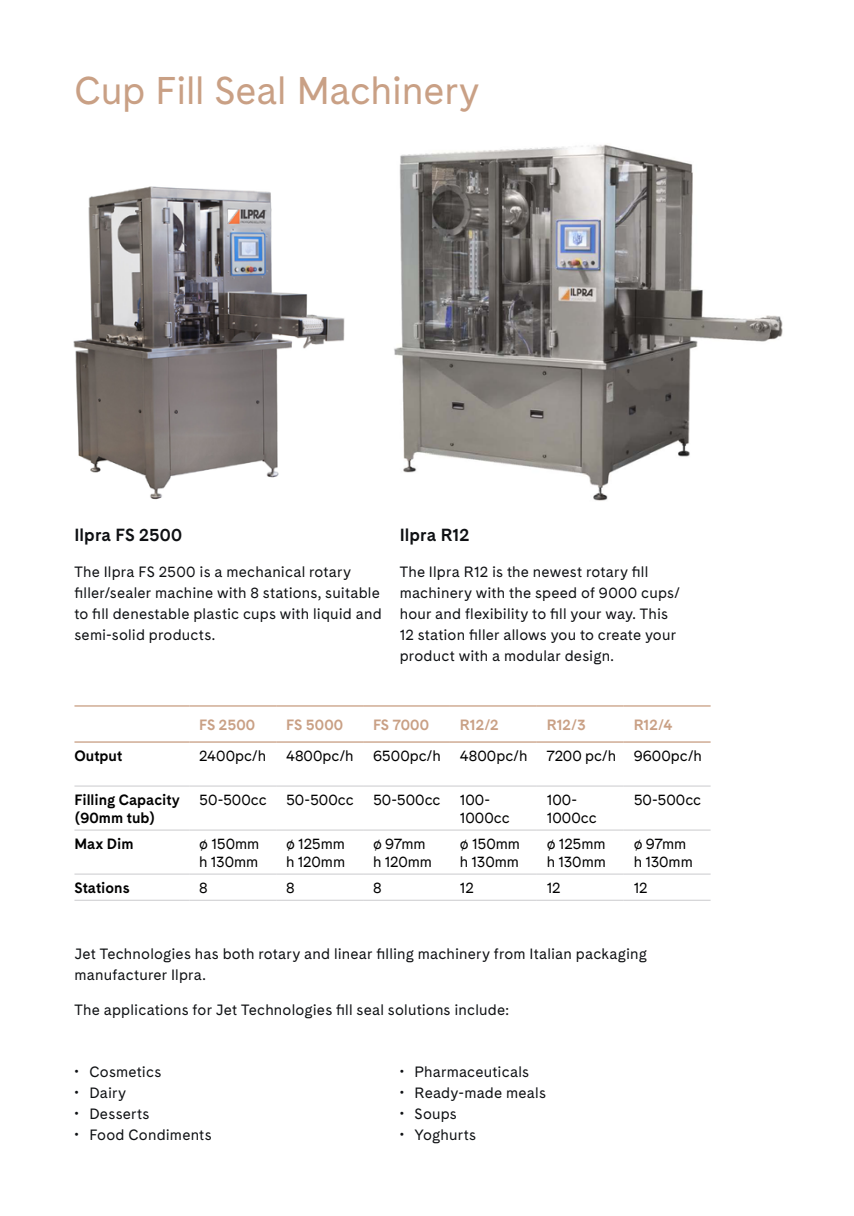
<style>
.page{position:relative;width:854px;height:1216px;background:#fff}
.page>*{position:absolute;margin:0;border:0;box-sizing:border-box;transform-origin:0 0}
.t1{font:38.5px "Cadiz";letter-spacing:-.005em;color:#c9a085}
.t2{font:700 17.5px "Cadiz";letter-spacing:.005em;color:#0f1114}
.t3{font:14.88px/21px "Cadiz";letter-spacing:.015em;color:#0f1114}
.t4{font:14.88px/17.8px "Cadiz";letter-spacing:-.005em;color:#000}
.t5{font:700 14.88px/17.8px "Cadiz";color:#000}
.t6{font:700 14.88px "Cadiz";color:#c9a085}
</style>
<div class="page">
<hr style="left:74px;top:785px;width:115px;height:1px;background:#cacacd">
<hr style="left:189px;top:785px;width:87px;height:1px;background:#cacacd">
<hr style="left:276px;top:785px;width:87px;height:1px;background:#cacacd">
<hr style="left:363px;top:785px;width:87px;height:1px;background:#cacacd">
<hr style="left:450px;top:785px;width:86px;height:1px;background:#cacacd">
<hr style="left:536px;top:785px;width:87px;height:1px;background:#cacacd">
<hr style="left:623px;top:785px;width:87px;height:1px;background:#cacacd">
<hr style="left:74px;top:829px;width:115px;height:1px;background:#cacacd">
<hr style="left:189px;top:829px;width:87px;height:1px;background:#cacacd">
<hr style="left:276px;top:829px;width:87px;height:1px;background:#cacacd">
<hr style="left:363px;top:829px;width:87px;height:1px;background:#cacacd">
<hr style="left:450px;top:829px;width:86px;height:1px;background:#cacacd">
<hr style="left:536px;top:829px;width:87px;height:1px;background:#cacacd">
<hr style="left:623px;top:829px;width:87px;height:1px;background:#cacacd">
<hr style="left:74px;top:873px;width:115px;height:1px;background:#cacacd">
<hr style="left:189px;top:873px;width:87px;height:1px;background:#cacacd">
<hr style="left:276px;top:873px;width:87px;height:1px;background:#cacacd">
<hr style="left:363px;top:873px;width:87px;height:1px;background:#cacacd">
<hr style="left:450px;top:873px;width:86px;height:1px;background:#cacacd">
<hr style="left:536px;top:873px;width:87px;height:1px;background:#cacacd">
<hr style="left:623px;top:873px;width:87px;height:1px;background:#cacacd">
<hr style="left:74px;top:899px;width:115px;height:1px;background:#cacacd">
<hr style="left:189px;top:899px;width:87px;height:1px;background:#cacacd">
<hr style="left:276px;top:899px;width:87px;height:1px;background:#cacacd">
<hr style="left:363px;top:899px;width:87px;height:1px;background:#cacacd">
<hr style="left:450px;top:899px;width:86px;height:1px;background:#cacacd">
<hr style="left:536px;top:899px;width:87px;height:1px;background:#cacacd">
<hr style="left:623px;top:899px;width:87px;height:1px;background:#cacacd">
<hr style="left:74px;top:705px;width:115px;height:1px;background:#c9a085">
<hr style="left:189px;top:705px;width:87px;height:1px;background:#c9a085">
<hr style="left:276px;top:705px;width:87px;height:1px;background:#c9a085">
<hr style="left:363px;top:705px;width:87px;height:1px;background:#c9a085">
<hr style="left:450px;top:705px;width:86px;height:1px;background:#c9a085">
<hr style="left:536px;top:705px;width:87px;height:1px;background:#c9a085">
<hr style="left:623px;top:705px;width:87px;height:1px;background:#c9a085">
<hr style="left:74px;top:741px;width:115px;height:1px;background:#c9a085">
<hr style="left:189px;top:741px;width:87px;height:1px;background:#c9a085">
<hr style="left:276px;top:741px;width:87px;height:1px;background:#c9a085">
<hr style="left:363px;top:741px;width:87px;height:1px;background:#c9a085">
<hr style="left:450px;top:741px;width:86px;height:1px;background:#c9a085">
<hr style="left:536px;top:741px;width:87px;height:1px;background:#c9a085">
<hr style="left:623px;top:741px;width:87px;height:1px;background:#c9a085">
<hr style="left:853px;top:0;width:1px;height:1215px;background:#c9a085">
<img style="left:73px;top:186px;width:272px;height:314px">
<img style="left:394px;top:144px;width:389px;height:357px">
<h1 class="t1" style="left:74px;top:67px;width:406px">Cup Fill Seal Machinery</h1>
<p class="t2" style="left:74px;top:524px;width:109px">Ilpra FS 2500</p>
<p class="t3" style="left:74px;top:562px;width:309px">The Ilpra FS 2500 is a mechanical rotary filler/sealer machine with 8 stations, suitable to fill denestable plastic cups with liquid and semi-solid products.</p>
<p class="t2" style="left:399px;top:524px;width:71px">Ilpra R12</p>
<p class="t3" style="left:399px;top:562px;width:282px">The Ilpra R12 is the newest rotary fill machinery with the speed of 9000 cups/ hour and flexibility to fill your way. This 12 station filler allows you to create your product with a modular design.</p>
<p class="t6" style="left:199px;top:715px;width:58px">FS 2500</p>
<p class="t6" style="left:286px;top:715px;width:59px">FS 5000</p>
<p class="t6" style="left:373px;top:715px;width:58px">FS 7000</p>
<p class="t6" style="left:459px;top:715px;width:40px">R12/2</p>
<p class="t6" style="left:546px;top:715px;width:41px">R12/3</p>
<p class="t6" style="left:633px;top:715px;width:40px">R12/4</p>
<p class="t5" style="left:74px;top:747px;width:49px">Output</p>
<p class="t4" style="left:199px;top:747px;width:68px">2400pc/h</p>
<p class="t4" style="left:286px;top:747px;width:69px">4800pc/h</p>
<p class="t4" style="left:373px;top:747px;width:69px">6500pc/h</p>
<p class="t4" style="left:459px;top:747px;width:69px">4800pc/h</p>
<p class="t4" style="left:546px;top:747px;width:157px">7200 pc/h 9600pc/h</p>
<p class="t5" style="left:74px;top:791px;width:107px">Filling Capacity (90mm tub)</p>
<p class="t4" style="left:199px;top:791px;width:69px">50-500cc</p>
<p class="t4" style="left:286px;top:791px;width:69px">50-500cc</p>
<p class="t4" style="left:373px;top:791px;width:69px">50-500cc</p>
<p class="t4" style="left:459px;top:791px;width:51px">100-<br>1000cc</p>
<p class="t4" style="left:546px;top:791px;width:51px">100-<br>1000cc</p>
<p class="t4" style="left:633px;top:791px;width:69px">50-500cc</p>
<p class="t5" style="left:74px;top:835px;width:60px">Max Dim</p>
<p class="t4" style="left:199px;top:835px;width:62px">ø 150mm h 130mm</p>
<p class="t4" style="left:286px;top:835px;width:61px">ø 125mm h 120mm</p>
<p class="t4" style="left:373px;top:835px;width:61px">ø 97mm h 120mm</p>
<p class="t4" style="left:459px;top:835px;width:62px">ø 150mm h 130mm</p>
<p class="t4" style="left:546px;top:835px;width:61px">ø 125mm h 130mm</p>
<p class="t4" style="left:633px;top:835px;width:61px">ø 97mm h 130mm</p>
<p class="t5" style="left:74px;top:879px;width:57px">Stations</p>
<p class="t4" style="left:199px;top:879px;width:10px">8</p>
<p class="t4" style="left:286px;top:879px;width:10px">8</p>
<p class="t4" style="left:373px;top:879px;width:10px">8</p>
<p class="t4" style="left:459px;top:879px;width:15px">12</p>
<p class="t4" style="left:546px;top:879px;width:15px">12</p>
<p class="t4" style="left:633px;top:879px;width:15px">12</p>
<p class="t3" style="left:74px;top:943px;width:573px">Jet Technologies has both rotary and linear filling machinery from Italian packaging manufacturer Ilpra.</p>
<p class="t3" style="left:74px;top:1000px;width:436px">The applications for Jet Technologies fill seal solutions include:</p>
<p class="t3" style="left:74px;top:1062px;width:88px">• Cosmetics</p>
<p class="t3" style="left:74px;top:1083px;width:53px">• Dairy</p>
<p class="t3" style="left:74px;top:1104px;width:76px">• Desserts</p>
<p class="t3" style="left:74px;top:1125px;width:139px">• Food Condiments</p>
<p class="t3" style="left:399px;top:1062px;width:131px">• Pharmaceuticals</p>
<p class="t3" style="left:399px;top:1083px;width:148px">• Ready-made meals</p>
<p class="t3" style="left:399px;top:1104px;width:59px">• Soups</p>
<p class="t3" style="left:399px;top:1125px;width:78px">• Yoghurts</p>
</div>
